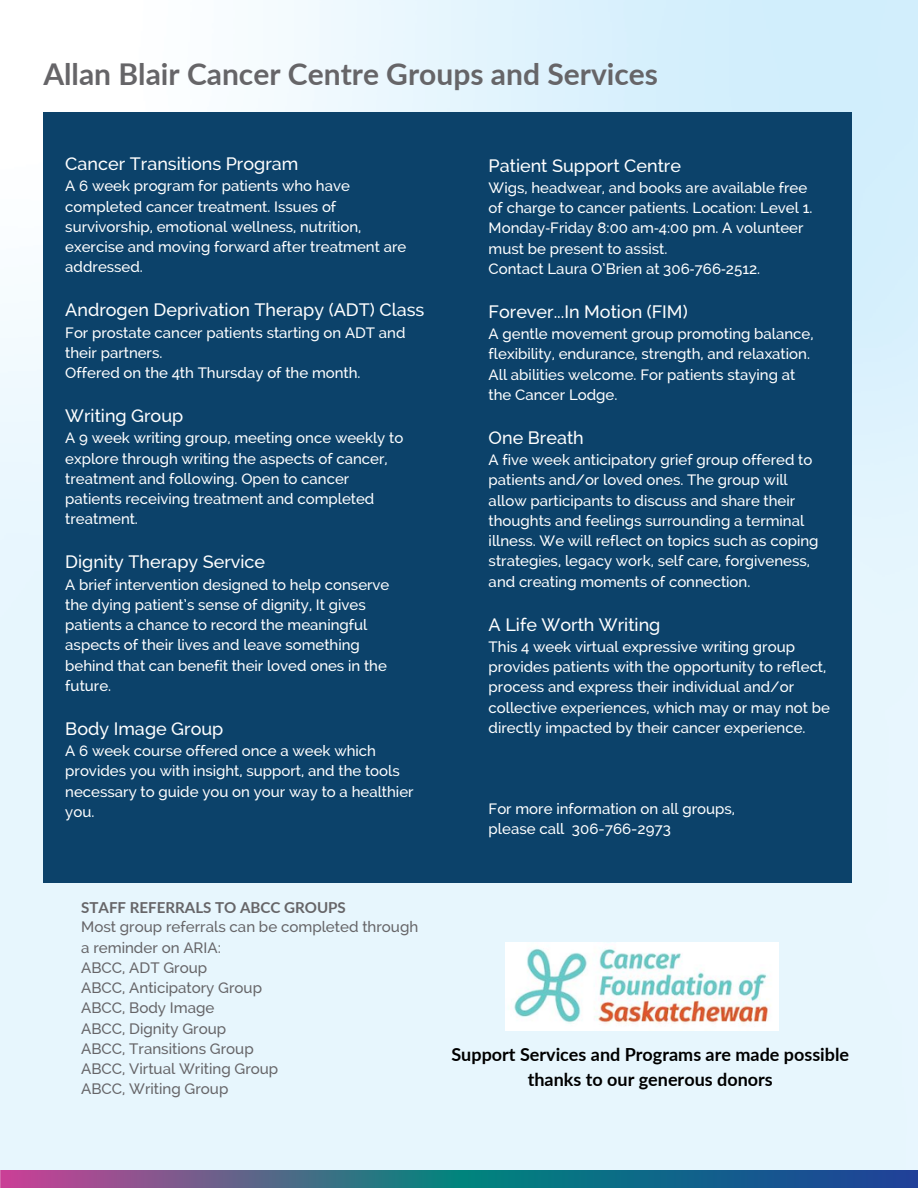
<style>
.page{position:relative;width:918px;height:1188px;background:#fff}
.page>*{position:absolute;margin:0;border:0;box-sizing:border-box;transform-origin:0 0}
.t1{font:700 30px "Lato";color:#666568}
.t2{font:500 18px "Raleway";color:#fff}
.t3{font:700 18px/24.8px "Lato";color:#000;text-align:center}
.t4{font:500 15.15px "Raleway";color:#666568}
.t5{font:700 15.15px "Lato";color:#666568}
.t6{font:500 15px/20.2px "Raleway";color:#fff}
.s1{font-family:"Noto Sans";font-weight:400}
</style>
<div class="page">
<img style="left:0;top:0;width:918px;height:1170px">
<div style="left:43px;top:112px;width:808px;height:771px;background:#0c426a"></div>
<img style="left:0;top:1170px;width:918px;height:18px">
<img style="left:505px;top:942px;width:273px;height:88px">
<p class="t1" style="left:43px;top:56px;width:616px">Allan Blair Cancer Centre Groups and Services</p>
<p class="t2" style="left:65px;top:153px;width:235px">Cancer Transitions Program</p>
<p class="t6" style="left:65px;top:176px;width:286px">A 6 week program for patients who have</p>
<p class="t6" style="left:65px;top:196px;width:273px">completed cancer treatment. Issues of</p>
<p class="t6" style="left:65px;top:216px;width:298px">survivorship, emotional wellness, nutrition,</p>
<p class="t6" style="left:65px;top:237px;width:343px">exercise and moving forward after treatment are</p>
<p class="t6" style="left:65px;top:257px;width:79px">addressed.</p>
<p class="t2" style="left:65px;top:299px;width:361px">Androgen Deprivation Therapy (ADT) Class</p>
<p class="t6" style="left:65px;top:322px;width:342px">For prostate cancer patients starting on ADT and</p>
<p class="t6" style="left:65px;top:342px;width:99px">their partners.</p>
<p class="t6" style="left:65px;top:363px;width:297px">Offered on the 4th Thursday of the month.</p>
<p class="t2" style="left:65px;top:405px;width:120px">Writing Group</p>
<p class="t6" style="left:65px;top:428px;width:340px">A 9 week writing group, meeting once weekly to</p>
<p class="t6" style="left:65px;top:448px;width:324px">explore through writing the aspects of cancer,</p>
<p class="t6" style="left:65px;top:468px;width:286px">treatment and following. Open to cancer</p>
<p class="t6" style="left:65px;top:489px;width:311px">patients receiving treatment and completed</p>
<p class="t6" style="left:65px;top:509px;width:74px">treatment.</p>
<p class="t2" style="left:65px;top:551px;width:201px">Dignity Therapy Service</p>
<p class="t6" style="left:65px;top:574px;width:326px">A brief intervention designed to help conserve</p>
<p class="t6" style="left:65px;top:594px;width:302px">the dying patient’s sense of dignity, It gives</p>
<p class="t6" style="left:65px;top:615px;width:304px">patients a chance to record the meaningful</p>
<p class="t6" style="left:65px;top:635px;width:296px">aspects of their lives and leave something</p>
<p class="t6" style="left:65px;top:655px;width:323px">behind that can benefit their loved ones in the</p>
<p class="t6" style="left:65px;top:675px;width:47px">future.</p>
<p class="t2" style="left:65px;top:718px;width:160px">Body Image Group</p>
<p class="t6" style="left:65px;top:741px;width:350px">A 6 week course offered once a week which provides you with insight, support, and the tools necessary to guide you on your way to a healthier you.</p>
<p class="t5" style="left:81px;top:898px;width:266px">STAFF REFERRALS TO ABCC GROUPS</p>
<p class="t4" style="left:81px;top:918px;width:339px">Most group referrals can be completed through</p>
<p class="t4" style="left:81px;top:938px;width:141px">a reminder on ARIA:</p>
<p class="t4" style="left:81px;top:959px;width:128px">ABCC, ADT Group</p>
<p class="t4" style="left:81px;top:979px;width:182px">ABCC, Anticipatory Group</p>
<p class="t4" style="left:81px;top:999px;width:135px">ABCC, Body Image</p>
<p class="t4" style="left:81px;top:1019px;width:146px">ABCC, Dignity Group</p>
<p class="t4" style="left:81px;top:1040px;width:174px">ABCC, Transitions Group</p>
<p class="t4" style="left:81px;top:1060px;width:199px">ABCC, Virtual Writing Group</p>
<h2 class="t4" style="left:81px;top:1080px;width:149px">ABCC, Writing Group</h2>
<p class="t2" style="left:489px;top:155px;width:194px">Patient Support Centre</p>
<p class="t6" style="left:489px;top:177px;width:320px">Wigs, headwear, and books are available free</p>
<p class="t6" style="left:489px;top:198px;width:325px">of charge to cancer patients. Location: Level 1.</p>
<p class="t6" style="left:489px;top:218px;width:316px">Monday<span class="s1">‐</span>Friday 8:00 am<span class="s1">‐</span>4:00 pm. A volunteer</p>
<p class="t6" style="left:489px;top:238px;width:180px">must be present to assist.</p>
<p class="t6" style="left:489px;top:258px;width:273px">Contact Laura O’Brien at 306<span class="s1">‐</span>766<span class="s1">‐</span>2512.</p>
<p class="t2" style="left:489px;top:301px;width:201px">Forever...In Motion (FIM)</p>
<p class="t6" style="left:489px;top:324px;width:327px">A gentle movement group promoting balance,</p>
<p class="t6" style="left:489px;top:344px;width:323px">flexibility, endurance, strength, and relaxation.</p>
<p class="t6" style="left:489px;top:364px;width:308px">All abilities welcome. For patients staying at</p>
<p class="t6" style="left:489px;top:384px;width:130px">the Cancer Lodge.</p>
<p class="t2" style="left:489px;top:427px;width:97px">One Breath</p>
<p class="t6" style="left:489px;top:450px;width:325px">A five week anticipatory grief group offered to</p>
<p class="t6" style="left:489px;top:470px;width:301px">patients and/or loved ones. The group will</p>
<p class="t6" style="left:489px;top:490px;width:308px">allow participants to discuss and share their</p>
<p class="t6" style="left:489px;top:510px;width:317px">thoughts and feelings surrounding a terminal</p>
<p class="t6" style="left:489px;top:531px;width:331px">illness. We will reflect on topics such as coping</p>
<p class="t6" style="left:489px;top:551px;width:323px">strategies, legacy work, self care, forgiveness,</p>
<p class="t6" style="left:489px;top:571px;width:263px">and creating moments of connection.</p>
<p class="t2" style="left:489px;top:614px;width:173px">A Life Worth Writing</p>
<p class="t6" style="left:489px;top:636px;width:343px">This 4 week virtual expressive writing group provides patients with the opportunity to reflect, process and express their individual and/or collective experiences, which may or may not be directly impacted by their cancer experience.</p>
<p class="t6" style="left:489px;top:798px;width:248px">For more information on all groups,</p>
<p class="t6" style="left:489px;top:819px;width:184px">please call 306-766-2973</p>
<p class="t3" style="left:451px;top:1042px;width:399px">Support Services and Programs are made possible thanks to our generous donors</p>
</div>
